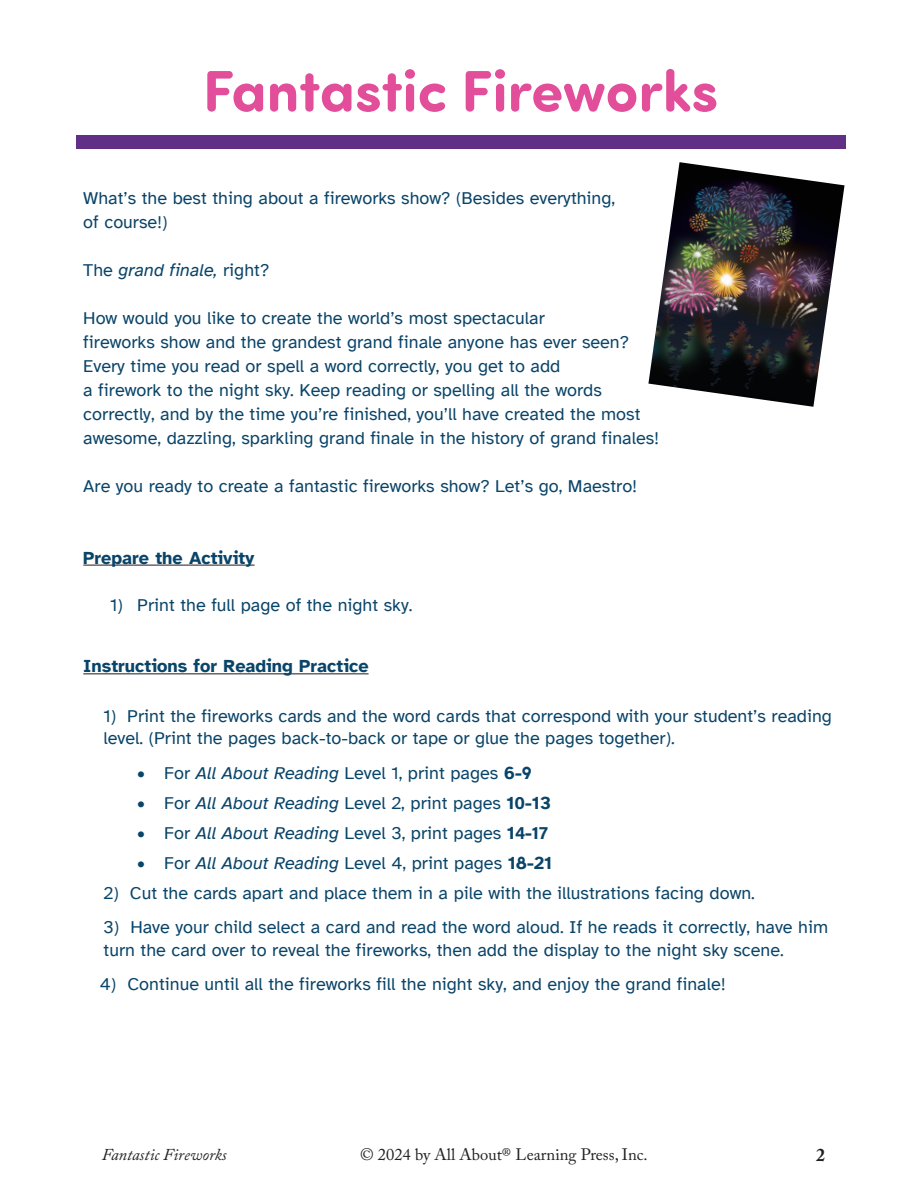
<style>
.page{position:relative;width:918px;height:1188px;background:#fff}
.page>*{position:absolute;margin:0;border:0;box-sizing:border-box;transform-origin:0 0}
.t1{font:700 58.5px "Sofia Pro Soft";color:#e24e9a}
.paragraph{font:18px/22.5px "Atkinson Hyperlegible";color:#094469}
.t2{font:700 18px "Atkinson Hyperlegible";color:#094469}
.t3{font:italic 18px "Atkinson Hyperlegible";color:#094469}
.t4{font:700 18px "Adobe Caslon Pro";color:#231f20}
.t5{font:16.5px "Adobe Caslon Pro";color:#231f20}
.t6{font:italic 16.5px "Adobe Caslon Pro";color:#231f20}
.s1{font-style:normal}
.s2{font-style:italic}
.s3{font-weight:700}
.s4{font-family:"Acumin Pro";font-weight:700}
</style>
<div class="page">
<hr style="left:83px;top:565px;width:172px;height:1px;background:#231f20">
<hr style="left:83px;top:673px;width:286px;height:1px;background:#231f20">
<div style="left:76px;top:135px;width:769px;height:13px;background:#612f85"></div>
<img style="left:648px;top:162px;width:197px;height:245px">
<p class="t1" style="left:203px;top:48px;width:517px">Fantastic Fireworks</p>
<p class="paragraph" style="left:83px;top:187px;width:533px">What’s the best thing about a fireworks show? (Besides everything,</p>
<p class="paragraph" style="left:83px;top:211px;width:86px">of course!)</p>
<p class="t3" style="left:83px;top:261px;width:188px"><span class="s1">The</span> grand finale, <span class="s1">right?</span></p>
<p class="paragraph" style="left:83px;top:307px;width:463px">How would you like to create the world’s most spectacular</p>
<p class="paragraph" style="left:83px;top:331px;width:547px">fireworks show and the grandest grand finale anyone has ever seen?</p>
<p class="paragraph" style="left:83px;top:355px;width:478px">Every time you read or spell a word correctly, you get to add</p>
<p class="paragraph" style="left:83px;top:379px;width:520px">a firework to the night sky. Keep reading or spelling all the words</p>
<p class="paragraph" style="left:83px;top:403px;width:559px">correctly, and by the time you’re finished, you’ll have created the most</p>
<p class="paragraph" style="left:83px;top:427px;width:577px">awesome, dazzling, sparkling grand finale in the history of grand finales!</p>
<p class="paragraph" style="left:83px;top:475px;width:556px">Are you ready to create a fantastic fireworks show? Let’s go, Maestro!</p>
<p class="t2" style="left:83px;top:547px;width:173px">Prepare the Activity</p>
<p class="paragraph" style="left:110px;top:594px;width:304px">1) Print the full page of the night sky.</p>
<p class="t2" style="left:83px;top:656px;width:287px">Instructions for Reading Practice</p>
<p class="paragraph" style="left:104px;top:705px;width:730px">1) Print the fireworks cards and the word cards that correspond with your student’s reading level. (Print the pages back-to-back or tape or glue the pages together).</p>
<p class="paragraph" style="left:137px;top:762px;width:396px">• For <span class="s2">All About Reading</span> Level 1, print pages <span class="s3">6-9</span></p>
<p class="paragraph" style="left:137px;top:792px;width:415px">• For <span class="s2">All About Reading</span> Level 2, print pages <span class="s3">1</span><span class="s4">0</span><span class="s3">-13</span></p>
<p class="paragraph" style="left:137px;top:822px;width:412px">• For <span class="s2">All Abou</span>t <span class="s2">Reading</span> Level 3, print pages <span class="s3">1</span><span class="s4">4</span><span class="s3">-</span><span class="s4">17</span></p>
<p class="paragraph" style="left:137px;top:852px;width:417px">• For <span class="s2">All About Reading</span> Level 4, print pages <span class="s3">18-21</span></p>
<p class="paragraph" style="left:104px;top:882px;width:653px">2) Cut the cards apart and place them in a pile with the illustrations facing down.</p>
<p class="paragraph" style="left:104px;top:916px;width:726px">3) Have your child select a card and read the word aloud. If he reads it correctly, have him turn the card over to reveal the fireworks, then add the display to the night sky scene.</p>
<p class="paragraph" style="left:100px;top:973px;width:627px">4) Continue until all the fireworks fill the night sky, and enjoy the grand finale!</p>
<p class="t6" style="left:102px;top:1144px;width:127px">Fantastic Fireworks</p>
<p class="t5" style="left:360px;top:1144px;width:289px">© 2024 by All About® Learning Press, Inc.</p>
<p class="t4" style="left:816px;top:1144px;width:10px">2</p>
</div>
